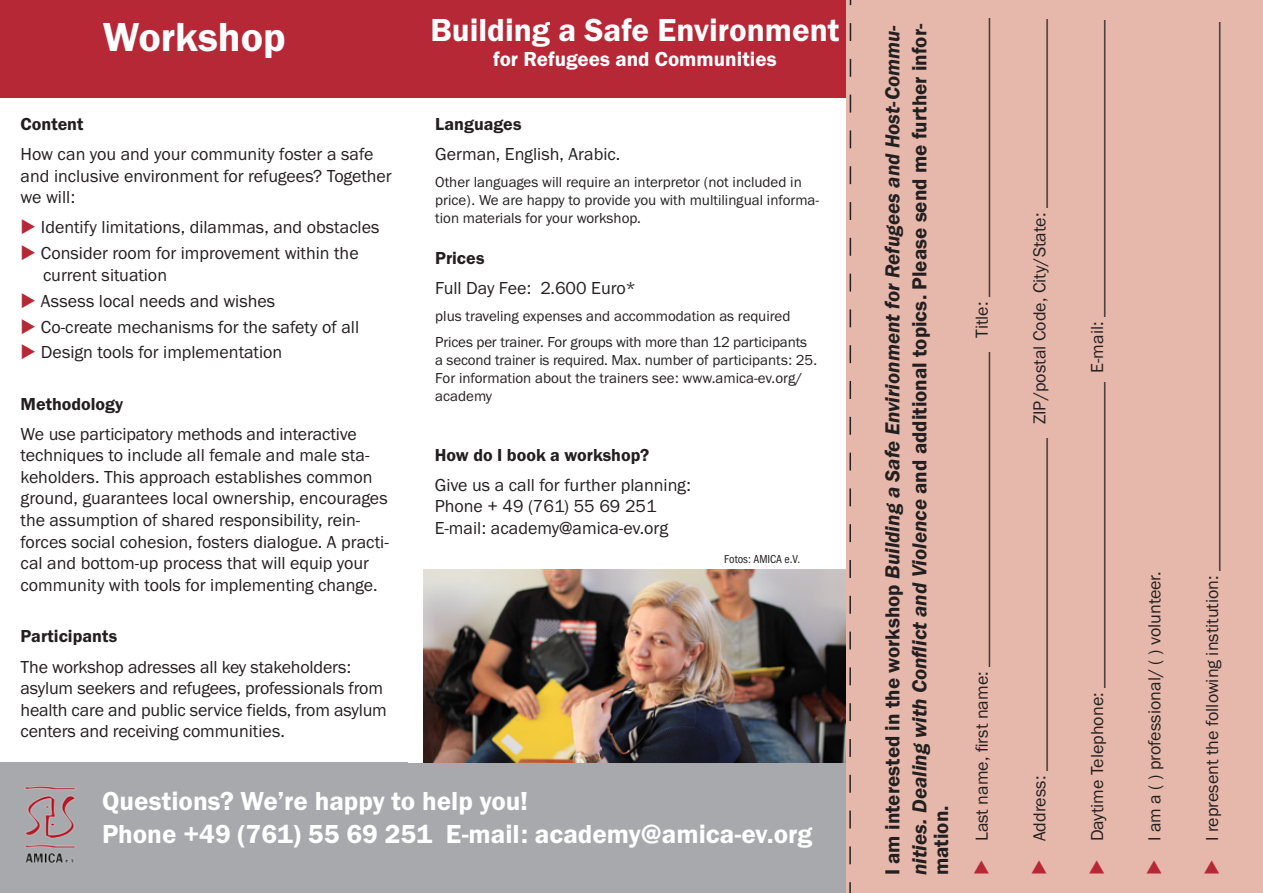
<style>
.page{position:relative;width:1263px;height:893px;background:#fff}
.page>*{position:absolute;margin:0;border:0;box-sizing:border-box;transform-origin:0 0}
.t1{font:42px "Franklin Gothic URW Dem";color:#fff}
.t2{font:33px "Franklin Gothic URW Dem";color:#fff}
.t3{font:27px "Franklin Gothic URW Dem";color:#fff}
.t4{font:21px/27px "Franklin Gothic URW Dem Ita";color:#231f20}
.t5{font:21px "Franklin Gothic URW Dem";color:#fff}
.t6{font:21px "Franklin Gothic URW Dem";color:#231f20}
.t7{font:18px/21.6px "Franklin Gothic URW Boo";color:#231f20}
.t8{font:18px "Franklin Gothic URW Dem";color:#231f20}
.t9{font:15px/18px "Franklin Gothic URW Boo";color:#231f20}
.t10{font:12px "Franklin Gothic URW Con Boo";color:#231f20}
.s1{color:#b72837}
.s2{font-family:"Franklin Gothic URW Dem"}
</style>
<div class="page">
<div style="left:0;top:0;width:846px;height:98px;background:#b72837"></div>
<div style="left:0;top:763px;width:846px;height:130px;background:#a8a9ad"></div>
<img style="left:25px;top:786px;width:51px;height:77px">
<img style="left:423px;top:569px;width:423px;height:194px">
<div style="left:846px;top:0;width:417px;height:893px;background:#e5b8ab"></div>
<svg style="left:849px;top:0;width:2px;height:893px"></svg>
<p class="t1" style="left:103px;top:12px;width:185px">Workshop</p>
<p class="t8" style="left:21px;top:113px;width:64px">Content</p>
<p class="t7" style="left:21px;top:143px;width:373px">How can you and your community foster a safe and inclusive environment for refugees? Together we will:</p>
<p class="t7" style="left:21px;top:216px;width:361px"><span class="s1">◆</span> Identify limitations, dilammas, and obstacles</p>
<p class="t7" style="left:21px;top:242px;width:340px"><span class="s1">◆</span> Consider room for improvement within the</p>
<p class="t7" style="left:43px;top:264px;width:126px">current situation</p>
<p class="t7" style="left:21px;top:290px;width:256px"><span class="s1">◆</span> Assess local needs and wishes</p>
<p class="t7" style="left:21px;top:315px;width:340px"><span class="s1">◆</span> Co-create mechanisms for the safety of all</p>
<p class="t7" style="left:21px;top:341px;width:263px"><span class="s1">◆</span> Design tools for implementation</p>
<p class="t8" style="left:21px;top:392px;width:104px">Methodology</p>
<p class="t7" style="left:21px;top:422px;width:370px">We use participatory methods and interactive techniques to include all female and male sta&shy;keholders. This approach establishes common ground, guarantees local ownership, encourages the assumption of shared responsibility, rein&shy;forces social cohesion, fosters dialogue. A practi&shy;cal and bottom-up process that will equip your community with tools for implementing change.</p>
<p class="t8" style="left:21px;top:625px;width:98px">Participants</p>
<p class="t7" style="left:21px;top:655px;width:368px">The workshop adresses all key stakeholders: asylum seekers and refugees, professionals from health care and public service fields, from asylum centers and receiving communities.</p>
<p class="t2" style="left:430px;top:10px;width:410px">Building a Safe Environment</p>
<p class="t5" style="left:493px;top:46px;width:285px">for Refugees and Communities</p>
<p class="t8" style="left:435px;top:113px;width:88px">Languages</p>
<p class="t7" style="left:435px;top:143px;width:187px">German, English, Arabic.</p>
<p class="t9" style="left:435px;top:172px;width:385px">Other languages will require an interpretor (not included in price). We are happy to provide you with multilingual informa&shy;tion materials for your workshop.</p>
<p class="t8" style="left:435px;top:247px;width:51px">Prices</p>
<p class="t7" style="left:435px;top:277px;width:202px">Full Day Fee: 2.600 Euro*</p>
<p class="t9" style="left:435px;top:307px;width:357px">plus traveling expenses and accommodation as required</p>
<p class="t9" style="left:435px;top:333px;width:383px">Prices per trainer. For groups with more than 12 participants a second trainer is required. Max. number of participants: 25.<br>For information about the trainers see: www.amica-ev.org/ academy</p>
<p class="t8" style="left:435px;top:443px;width:216px">How do I book a workshop?</p>
<p class="t7" style="left:435px;top:474px;width:258px">Give us a call for further planning:</p>
<p class="t7" style="left:435px;top:495px;width:223px">Phone + 49 (761) 55 69 251</p>
<p class="t7" style="left:435px;top:517px;width:235px">E-mail: academy@amica-ev.org</p>
<p class="t10" style="left:724px;top:551px;width:78px">Fotos: AMICA e.V.</p>
<p class="t3" style="left:102px;top:785px;width:428px">Questions? We’re happy to help you!</p>
<p class="t3" style="left:102px;top:817px;width:712px">Phone +49 (761) 55 69 251 E-mail: academy@amica-ev.org</p>
<p class="t4" style="left:878px;top:875px;width:853px;rotate:-90deg"><span class="s2">I am interested in the workshop</span> Building a Safe Envirionment for Refugees and Host-Commu&shy;nities. Dealing with Conflict and Violence <span class="s2">and additional topics. Please send me further infor-</span></p>
<p class="t6" style="left:928px;top:875px;width:71px;rotate:-90deg">mation.</p>
<p class="t7" style="left:971px;top:875px;width:859px;rotate:-90deg"><span class="s1">◆</span> Last name, first name: ___________________________________ Title: _______________________________</p>
<p class="t7" style="left:1028px;top:875px;width:857px;rotate:-90deg"><span class="s1">◆</span> Address: _____________________________________ ZIP/postal Code, City/State: _____________________</p>
<p class="t7" style="left:1086px;top:875px;width:857px;rotate:-90deg"><span class="s1">◆</span> Daytime Telephone: __________________________________ E-mail: _________________________________</p>
<p class="t7" style="left:1143px;top:875px;width:306px;rotate:-90deg"><span class="s1">◆</span> I am a ( ) professional/ ( ) volunteer.</p>
<p class="t7" style="left:1201px;top:875px;width:855px;rotate:-90deg"><span class="s1">◆</span> I represent the following institution: _____________________________________________________________</p>
</div>
